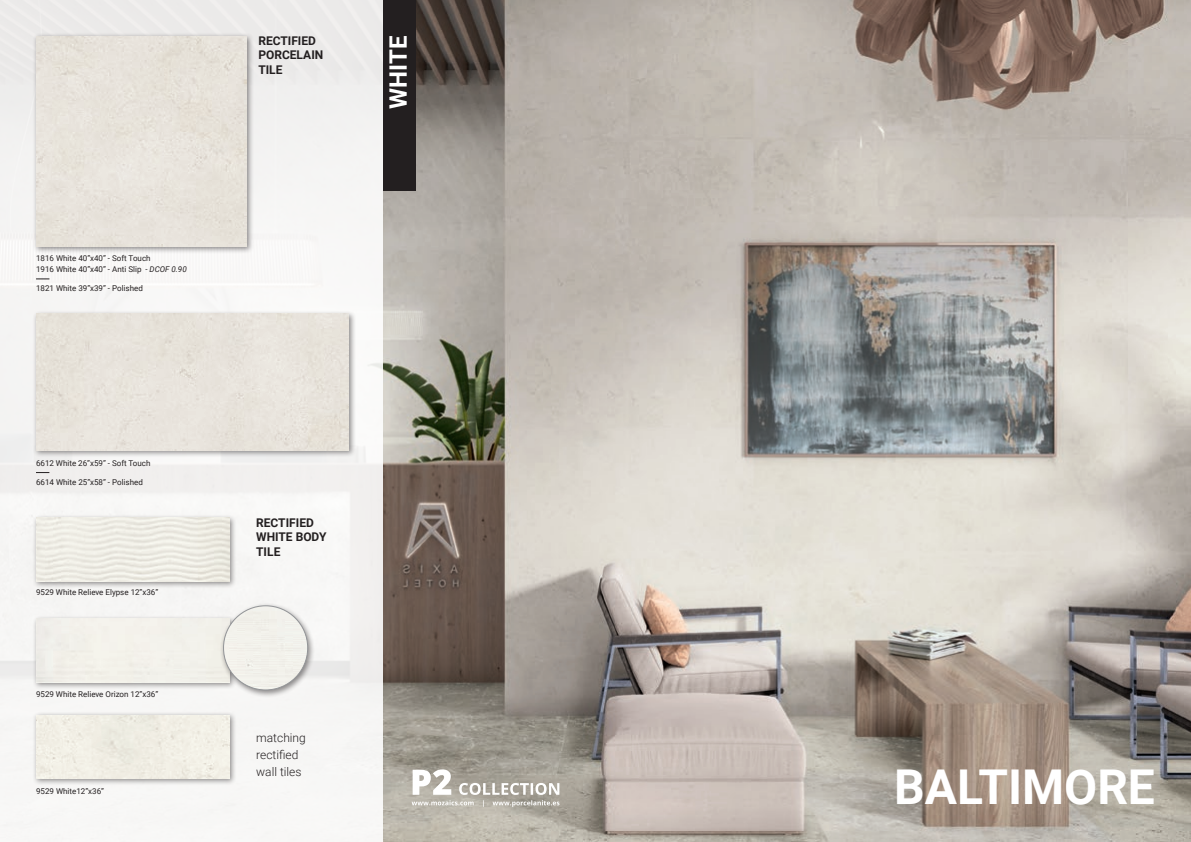
<style>
.page{position:relative;width:1191px;height:842px;background:#fff}
.page>*{position:absolute;margin:0;border:0;box-sizing:border-box;transform-origin:0 0}
.t1{font:700 48px "Roboto";color:#fff}
.t2{font:700 24px "Roboto";color:#fff}
.t3{font:700 12px/14.4px "Roboto";color:#231f20}
.t4{font:300 12px/17px "Roboto";color:#231f20}
.t5{font:8px "Roboto";color:#231f20}
.s1{font-style:italic}
</style>
<div class="page">
<img style="left:383px;top:0;width:808px;height:842px">
<div style="left:383px;top:0;width:32px;height:191px;background:#231f20"></div>
<div style="left:0;top:0;width:383px;height:842px;background:#f6f6f5"></div>
<svg style="left:36px;top:472px;width:13px;height:1px"></svg>
<div style="left:33px;top:310px;width:323px;height:148px;background:#231f20;opacity:.5"></div>
<div style="left:36px;top:313px;width:312px;height:137px;background:#e8e3db"></div>
<div style="left:33px;top:514px;width:204px;height:75px;background:#231f20;opacity:.5"></div>
<img style="left:36px;top:518px;width:193px;height:63px">
<div style="left:33px;top:711px;width:204px;height:75px;background:#231f20;opacity:.5"></div>
<div style="left:36px;top:715px;width:193px;height:64px;background:#f1eee4"></div>
<div style="left:33px;top:615px;width:204px;height:75px;background:#231f20;opacity:.5"></div>
<div style="left:36px;top:619px;width:183px;height:63px;background:#f2f1ea"></div>
<div style="left:33px;top:33px;width:221px;height:221px;background:#231f20;opacity:.5"></div>
<div style="left:36px;top:36px;width:210px;height:210px;background:#e7e3db"></div>
<svg style="left:36px;top:278px;width:13px;height:1px"></svg>
<div style="left:219px;top:602px;width:96px;height:96px;background:#231f20;opacity:.5"></div>
<div style="left:223px;top:606px;width:85px;height:84px;background:#f2f1eb;border-radius:42px"></div>
<svg style="left:411px;top:769px;width:148px;height:38px"></svg>
<p class="t5" style="left:36px;top:253px;width:116px">1816 White 40”x40” - Soft Touch</p>
<p class="t5" style="left:36px;top:264px;width:152px">1916 White 40”x40” - Anti Slip - <span class="s1">DCOF 0.90</span></p>
<p class="t5" style="left:36px;top:283px;width:108px">1821 White 39”x39” - Polished</p>
<p class="t5" style="left:36px;top:457px;width:116px">6612 White 26”x59” - Soft Touch</p>
<p class="t5" style="left:36px;top:476px;width:108px">6614 White 25”x58” - Polished</p>
<p class="t5" style="left:36px;top:586px;width:124px">9529 White Relieve Elypse 12”x36”</p>
<p class="t5" style="left:36px;top:689px;width:124px">9529 White Relieve Orizon 12”x36”</p>
<p class="t5" style="left:36px;top:786px;width:69px">9529 White12”x36”</p>
<p class="t3" style="left:258px;top:33px;width:66px">RECTIFIED<br>PORCELAIN<br>TILE</p>
<p class="t2" style="left:381px;top:109px;width:74px;rotate:-90deg">WHITE</p>
<p class="t3" style="left:256px;top:515px;width:59px">RECTIFIED</p>
<p class="t3" style="left:256px;top:529px;width:72px">WHITE BODY</p>
<p class="t3" style="left:256px;top:544px;width:26px">TILE</p>
<p class="t4" style="left:256px;top:728px;width:51px">matching rectified wall tiles</p>
<p class="t1" style="left:894px;top:754px;width:262px">BALTIMORE</p>
</div>
